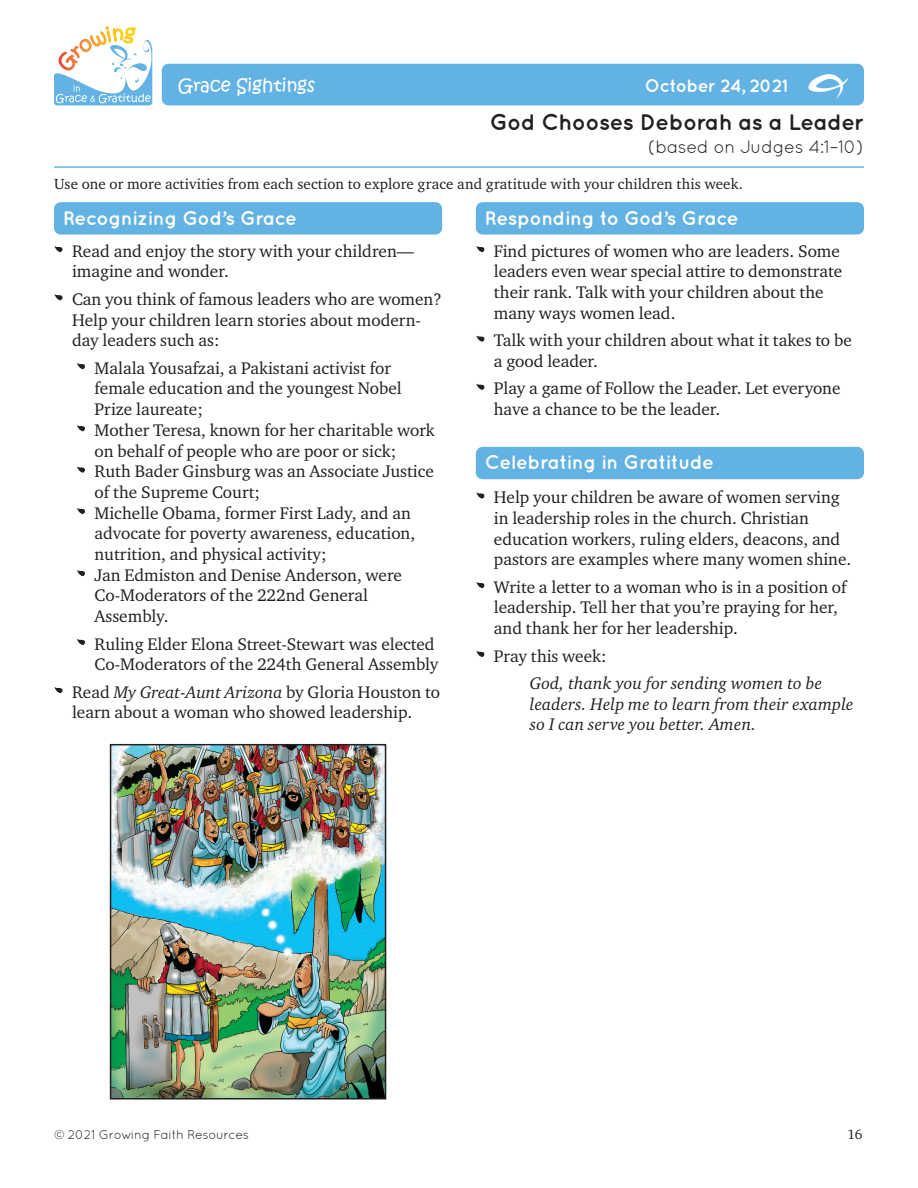
<style>
.page{position:relative;width:918px;height:1188px;background:#fff}
.page>*{position:absolute;margin:0;border:0;box-sizing:border-box;transform-origin:0 0}
.t1{font:60px "Growing Grace Gratitude";color:#231f20}
.t2{font:45px "Growing Grace Gratitude";color:#fff}
.t3{font:700 22.5px "Quicksand";letter-spacing:-.02em;color:#231f20}
.t4{font:700 19.5px "Quicksand";letter-spacing:-.02em;color:#fff}
.t5{font:18px "Quicksand";letter-spacing:-.02em;color:#231f20}
.t6{font:18px "Kristen Normal ITC Std";color:#fff}
.t7{font:700 18px "Quicksand";letter-spacing:-.03em;color:#fff}
.t8{font:17.25px/20.7px "Charter ITC Std";color:#231f20}
.t9{font:italic 17.25px/20.7px "Charter ITC Std";letter-spacing:.01em;color:#231f20}
.t10{font:15px "Charter ITC Std";letter-spacing:.01em;color:#231f20}
.t11{font:13.5px "Charter ITC Std";color:#231f20}
.t12{font:12.75px "Quicksand";letter-spacing:-.02em;color:#231f20}
.s1{font-style:italic}
</style>
<div class="page">
<svg style="left:54px;top:26px;width:98px;height:79px"></svg>
<hr style="left:54px;top:166px;width:810px;height:2px;background:#62b2e3">
<div style="left:54px;top:202px;width:388px;height:33px;background:#62b2e3;border-radius:7px"></div>
<img style="left:113px;top:747px;width:270px;height:350px">
<div style="left:110px;top:744px;width:276px;height:356px;border:2px solid #231f20"></div>
<div style="left:476px;top:202px;width:388px;height:33px;background:#62b2e3;border-radius:7px"></div>
<div style="left:476px;top:447px;width:388px;height:32px;background:#62b2e3;border-radius:7px"></div>
<div style="left:162px;top:64px;width:702px;height:41px;background:#62b2e3;border-radius:7px"></div>
<p class="t6" style="left:178px;top:74px;width:139px">Grace Sightings</p>
<p class="t7" style="left:645px;top:75px;width:144px">October 24, 2021</p>
<h2 class="t2" style="left:808px;top:67px;width:42px">E</h2>
<h3 class="t3" style="left:490px;top:109px;width:376px">God Chooses Deborah as a Leader</h3>
<p class="t5" style="left:648px;top:137px;width:217px">(based on Judges 4:1–10)</p>
<p class="t10" style="left:54px;top:174px;width:690px">Use one or more activities from each section to explore grace and gratitude with your children this week.</p>
<p class="t4" style="left:63px;top:206px;width:236px">Recognizing God’s Grace</p>
<h1 class="t1" style="left:54px;top:227px;width:11px">Z</h1>
<p class="t8" style="left:72px;top:240px;width:344px">Read and enjoy the story with your children— imagine and wonder.</p>
<h1 class="t1" style="left:54px;top:275px;width:11px">Z</h1>
<p class="t8" style="left:72px;top:288px;width:371px">Can you think of famous leaders who are women?<br>Help your children learn stories about modern&shy;day leaders such as:</p>
<h1 class="t1" style="left:76px;top:344px;width:11px">Z</h1>
<p class="t8" style="left:94px;top:357px;width:309px">Malala Yousafzai, a Pakistani activist for female education and the youngest Nobel<br>Prize laureate;</p>
<h1 class="t1" style="left:76px;top:406px;width:11px">Z</h1>
<p class="t8" style="left:94px;top:419px;width:342px">Mother Teresa, known for her charitable work on behalf of people who are poor or sick;</p>
<h1 class="t1" style="left:76px;top:447px;width:11px">Z</h1>
<p class="t8" style="left:94px;top:461px;width:341px">Ruth Bader Ginsburg was an Associate Justice of the Supreme Court;</p>
<h1 class="t1" style="left:76px;top:489px;width:11px">Z</h1>
<p class="t8" style="left:94px;top:502px;width:322px">Michelle Obama, former First Lady, and an advocate for poverty awareness, education, nutrition, and physical activity;</p>
<h1 class="t1" style="left:76px;top:551px;width:11px">Z</h1>
<p class="t8" style="left:94px;top:564px;width:309px">Jan Edmiston and Denise Anderson, were<br>Co-Moderators of the 222nd General<br>Assembly.</p>
<h1 class="t1" style="left:76px;top:620px;width:11px">Z</h1>
<p class="t8" style="left:94px;top:633px;width:346px">Ruling Elder Elona Street-Stewart was elected<br>Co-Moderators of the 224th General Assembly</p>
<h1 class="t1" style="left:54px;top:668px;width:11px">Z</h1>
<p class="t8" style="left:72px;top:681px;width:369px">Read <span class="s1">My Great-Aunt Arizona</span> by Gloria Houston to learn about a woman who showed leadership.</p>
<p class="t4" style="left:485px;top:206px;width:255px">Responding to God’s Grace</p>
<h1 class="t1" style="left:476px;top:227px;width:11px">Z</h1>
<p class="t8" style="left:494px;top:240px;width:350px">Find pictures of women who are leaders. Some leaders even wear special attire to demonstrate their rank. Talk with your children about the many ways women lead.</p>
<h1 class="t1" style="left:476px;top:316px;width:11px">Z</h1>
<p class="t8" style="left:494px;top:330px;width:359px">Talk with your children about what it takes to be a good leader.</p>
<h1 class="t1" style="left:476px;top:364px;width:11px">Z</h1>
<p class="t8" style="left:494px;top:378px;width:348px">Play a game of Follow the Leader. Let everyone have a chance to be the leader.</p>
<p class="t4" style="left:485px;top:451px;width:231px">Celebrating in Gratitude</p>
<h1 class="t1" style="left:476px;top:473px;width:11px">Z</h1>
<p class="t8" style="left:494px;top:487px;width:359px">Help your children be aware of women serving in leadership roles in the church. Christian education workers, ruling elders, deacons, and pastors are examples where many women shine.</p>
<h1 class="t1" style="left:476px;top:563px;width:11px">Z</h1>
<p class="t8" style="left:494px;top:576px;width:354px">Write a letter to a woman who is in a position of leadership. Tell her that you’re praying for her, and thank her for her leadership.</p>
<h1 class="t1" style="left:476px;top:632px;width:11px">Z</h1>
<p class="t8" style="left:494px;top:645px;width:114px">Pray this week:</p>
<p class="t9" style="left:530px;top:673px;width:325px">God, thank you for sending women to be leaders. Help me to learn from their example so I can serve you better. Amen.</p>
<p class="t12" style="left:54px;top:1128px;width:197px">© 2021 Growing Faith Resources</p>
<p class="t11" style="left:847px;top:1126px;width:17px">16</p>
</div>
